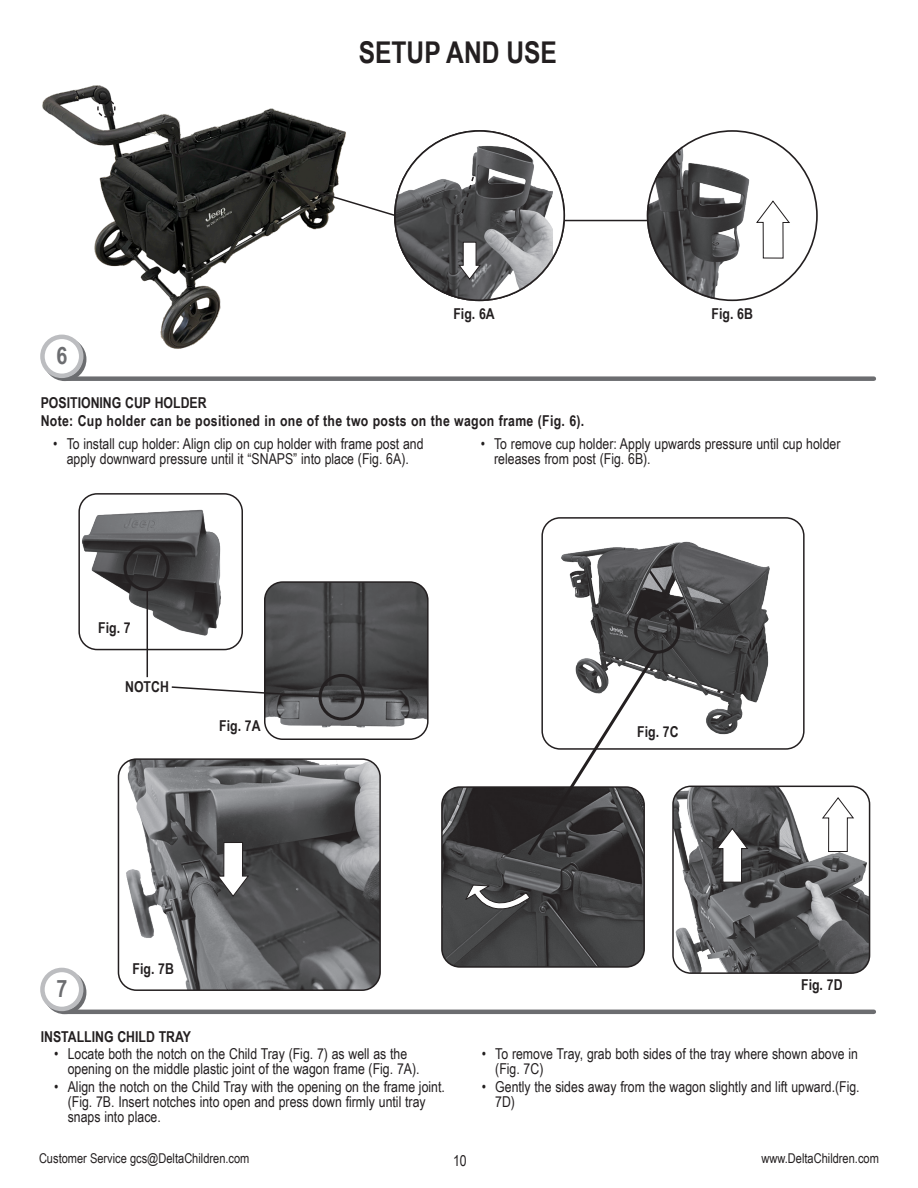
<style>
.page{position:relative;width:918px;height:1188px;background:#fff}
.page>*{position:absolute;margin:0;border:0;box-sizing:border-box;transform-origin:0 0}
.Headers{font:700 30px "Arial Narrow";color:#231f20}
.t1{font:700 24px "Arial Narrow";color:#6c6d70}
.t2{font:15px/15px "Arial Narrow";color:#231f20}
.Bullets{font:700 15px "Arial Narrow";color:#231f20}
.Bullets-2{font:700 15px "Arial Narrow";letter-spacing:.02em;color:#231f20}
.t3{font:13.5px "Arial Narrow";color:#231f20}
</style>
<div class="page">
<hr style="left:523px;top:220px;width:189px;height:1px;background:#231f20">
<img style="left:647px;top:130px;width:148px;height:171px">
<svg style="left:755px;top:200px;width:36px;height:59px"></svg>
<img style="left:41px;top:85px;width:305px;height:266px">
<img style="left:265px;top:584px;width:161px;height:155px">
<div style="left:264px;top:581px;width:165px;height:159px;border:2px solid #231f20;border-radius:18px"></div>
<img style="left:118px;top:761px;width:260px;height:229px">
<div style="left:118px;top:758px;width:263px;height:233px;border:2px solid #231f20;border-radius:18px"></div>
<img style="left:544px;top:527px;width:258px;height:220px">
<div style="left:541px;top:517px;width:264px;height:233px;border:2px solid #231f20;border-radius:18px"></div>
<img style="left:444px;top:789px;width:198px;height:176px">
<div style="left:441px;top:786px;width:204px;height:182px;border:2px solid #231f20;border-radius:18px"></div>
<img style="left:81px;top:503px;width:140px;height:136px">
<div style="left:78px;top:493px;width:165px;height:157px;border:2px solid #231f20;border-radius:18px"></div>
<img style="left:674px;top:786px;width:196px;height:187px">
<div style="left:672px;top:786px;width:198px;height:188px;border:2px solid #231f20;border-radius:18px"></div>
<div style="left:171px;top:139px;width:18px;height:18px;border:1px solid #231f20;border-radius:50%"></div>
<svg style="left:97px;top:99px;width:19px;height:19px"></svg>
<svg style="left:185px;top:151px;width:209px;height:66px"></svg>
<img style="left:394px;top:130px;width:159px;height:171px">
<svg style="left:458px;top:241px;width:24px;height:40px"></svg>
<div style="left:67px;top:376px;width:807px;height:5px;background:#6c6d70"></div>
<svg style="left:45px;top:340px;width:39px;height:39px"></svg>
<div style="left:43px;top:338px;width:43px;height:43px;border:4px solid #6c6d70;border-radius:50%"></div>
<div style="left:42px;top:337px;width:39px;height:39px;background:#fff;border-radius:50%"></div>
<div style="left:40px;top:335px;width:43px;height:43px;border:4px solid #bcbdc0;border-radius:50%"></div>
<hr style="left:67px;top:1010px;width:807px;height:4px;background:#6c6d70">
<svg style="left:45px;top:973px;width:39px;height:39px"></svg>
<div style="left:43px;top:971px;width:43px;height:43px;border:4px solid #6c6d70;border-radius:50%"></div>
<div style="left:42px;top:970px;width:39px;height:39px;background:#fff;border-radius:50%"></div>
<div style="left:40px;top:968px;width:43px;height:43px;border:4px solid #bcbdc0;border-radius:50%"></div>
<svg style="left:460px;top:175px;width:15px;height:40px"></svg>
<div style="left:124px;top:545px;width:46px;height:46px;border:3px solid #231f20;border-radius:50%"></div>
<div style="left:319px;top:674px;width:46px;height:46px;border:3px solid #231f20;border-radius:50%"></div>
<div style="left:634px;top:607px;width:46px;height:47px;border:3px solid #231f20;border-radius:50%"></div>
<hr style="left:147px;top:590px;width:1px;height:87px;background:#231f20">
<svg style="left:525px;top:648px;width:136px;height:211px"></svg>
<svg style="left:171px;top:686px;width:150px;height:12px"></svg>
<svg style="left:821px;top:796px;width:34px;height:57px"></svg>
<svg style="left:217px;top:841px;width:33px;height:57px"></svg>
<svg style="left:715px;top:827px;width:34px;height:56px"></svg>
<svg style="left:465px;top:884px;width:66px;height:26px"></svg>
<p class="Headers" style="left:359px;top:30px;width:200px">SETUP AND USE</p>
<p class="t1" style="left:56px;top:338px;width:12px">6</p>
<p class="Bullets" style="left:453px;top:303px;width:43px">Fig. 6A</p>
<p class="Bullets" style="left:712px;top:303px;width:43px">Fig. 6B</p>
<p class="Bullets" style="left:41px;top:392px;width:167px">POSITIONING CUP HOLDER</p>
<p class="Bullets-2" style="left:41px;top:410px;width:545px">Note: Cup holder can be positioned in one of the two posts on the wagon frame (Fig. 6).</p>
<p class="t2" style="left:53px;top:435px;width:372px;text-align:center">• To install cup holder: Align clip on cup holder with frame post and apply downward pressure until it “SNAPS” into place (Fig. 6A).</p>
<p class="t2" style="left:494px;top:435px;width:348px;text-indent:-14px">• To remove cup holder: Apply upwards pressure until cup holder releases from post (Fig. 6B).</p>
<p class="Bullets" style="left:98px;top:616px;width:34px">Fig. 7</p>
<p class="Bullets" style="left:125px;top:676px;width:45px">NOTCH</p>
<p class="Bullets" style="left:219px;top:715px;width:43px">Fig. 7A</p>
<p class="Bullets" style="left:637px;top:721px;width:43px">Fig. 7C</p>
<p class="t1" style="left:56px;top:971px;width:12px">7</p>
<p class="Bullets" style="left:133px;top:958px;width:43px">Fig. 7B</p>
<p class="Bullets" style="left:41px;top:1025px;width:152px">INSTALLING CHILD TRAY</p>
<p class="Bullets" style="left:801px;top:974px;width:43px">Fig. 7D</p>
<p class="t2" style="left:68px;top:1046px;width:353px;text-indent:-14px">• Locate both the notch on the Child Tray (Fig. 7) as well as the opening on the middle plastic joint of the wagon frame (Fig. 7A).</p>
<p class="t2" style="left:68px;top:1079px;width:379px;text-indent:-14px">• Align the notch on the Child Tray with the opening on the frame joint. (Fig. 7B. Insert notches into open and press down firmly until tray snaps into place.</p>
<p class="t2" style="left:495px;top:1046px;width:364px;text-indent:-14px">• To remove Tray, grab both sides of the tray where shown above in (Fig. 7C)</p>
<p class="t2" style="left:495px;top:1079px;width:366px;text-indent:-14px">• Gently the sides away from the wagon slightly and lift upward.(Fig.<br>7D)</p>
<p class="t3" style="left:39px;top:1149px;width:212px">Customer Service gcs@DeltaChildren.com</p>
<p class="t2" style="left:453px;top:1152px;width:15px">10</p>
<p class="t3" style="left:761px;top:1149px;width:119px">www.DeltaChildren.com</p>
</div>
